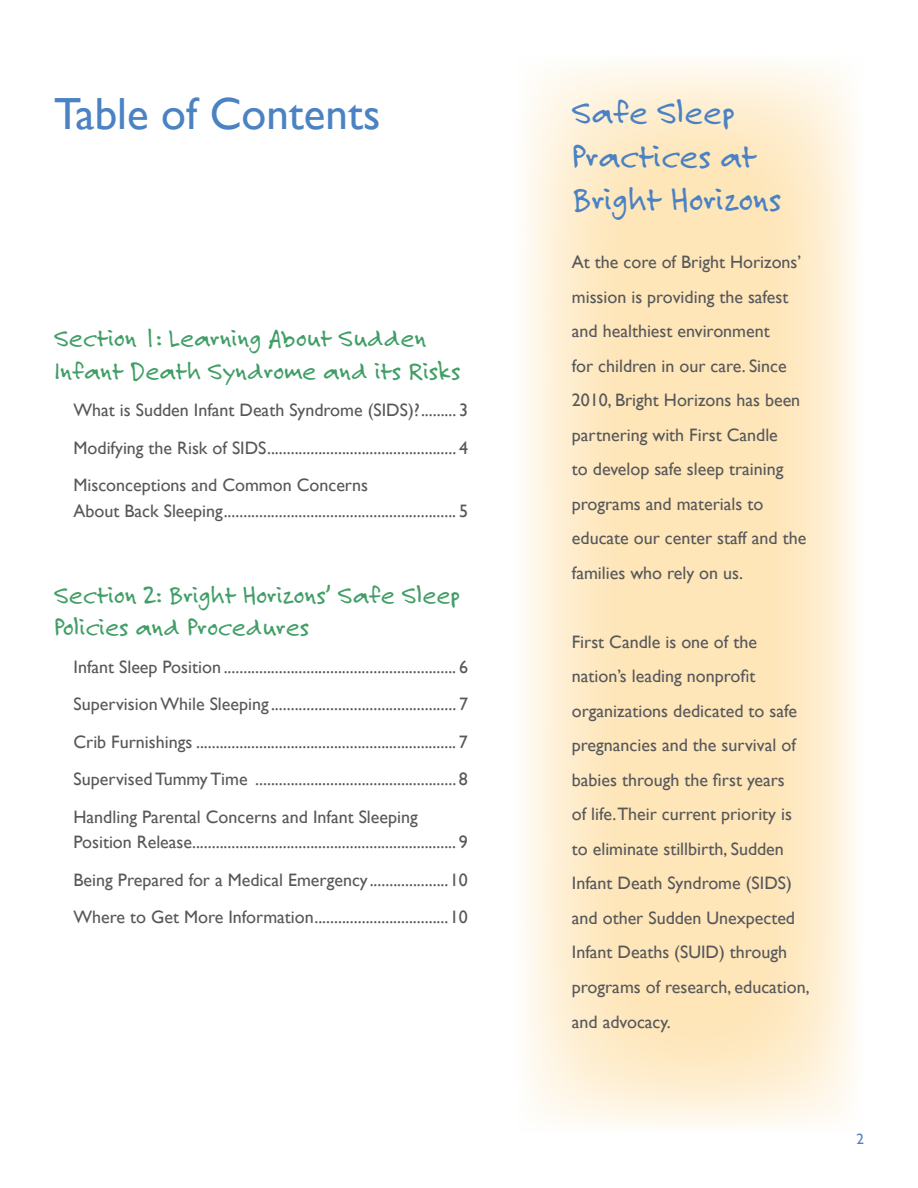
<style>
.page{position:relative;width:918px;height:1188px;background:#fff}
.page>*{position:absolute;margin:0;border:0;box-sizing:border-box;transform-origin:0 0}
.t1{font:45px "Gill Sans";color:#4b82c3}
.t2{font:36px/43.2px "Felt Tip Roman";color:#4b82c3}
.t3{font:27px/32.4px "Felt Tip Roman";color:#419e66}
.t4{font:18px/34.5px "Gill Sans";color:#57585a;text-align:justify}
.t5{font:15px "Gill Sans";color:#4d83c3}
</style>
<div class="page">
<svg style="left:525px;top:64px;width:331px;height:1061px;background:#feebc9"></svg>
<h1 class="t1" style="left:54px;top:87px;width:328px">Table of Contents</h1>
<h3 class="t3" style="left:54px;top:322px;width:408px">Section 1: Learning About Sudden<br>Infant Death Syndrome and its Risks</h3>
<p class="t4" style="left:74px;top:392px;width:396px;line-height:37.5px">What is Sudden Infant Death Syndrome (SIDS)?......... 3<br>Modifying the Risk of SIDS................................................ 4<br>Misconceptions and Common Concerns</p>
<p class="t4" style="left:74px;top:494px;width:396px">About Back Sleeping........................................................... 5</p>
<h3 class="t3" style="left:54px;top:578px;width:408px">Section 2: Bright Horizons’ Safe Sleep<br>Policies and Procedures</h3>
<p class="t4" style="left:73px;top:648px;width:396px;line-height:37.5px">Infant Sleep Position ........................................................... 6<br>Supervision While Sleeping ............................................... 7<br>Crib Furnishings .................................................................. 7<br>Supervised Tummy Time ................................................... 8<br>Handling Parental Concerns and Infant Sleeping</p>
<p class="t4" style="left:73px;top:824px;width:396px;line-height:37.5px">Position Release................................................................... 9<br>Being Prepared for a Medical Emergency....................10<br>Where to Get More Information..................................10</p>
<h2 class="t2" style="left:572px;top:91px;width:211px">Safe Sleep<br>Practices at<br>Bright Horizons</h2>
<p class="t4" style="left:572px;top:245px;width:236px;text-align:left">At the core of Bright Horizons’ mission is providing the safest and healthiest environment<br>for children in our care. Since<br>2010, Bright Horizons has been partnering with First Candle<br>to develop safe sleep training programs and materials to educate our center staff and the families who rely on us.</p>
<p class="t4" style="left:572px;top:625px;width:239px;text-align:left">First Candle is one of the nation’s leading nonprofit organizations dedicated to safe pregnancies and the survival of babies through the first years<br>of life.Their current priority is to eliminate stillbirth, Sudden<br>Infant Death Syndrome (SIDS) and other Sudden Unexpected<br>Infant Deaths (SUID) through programs of research, education, and advocacy.</p>
<p class="t5" style="left:856px;top:1131px;width:9px">2</p>
</div>
